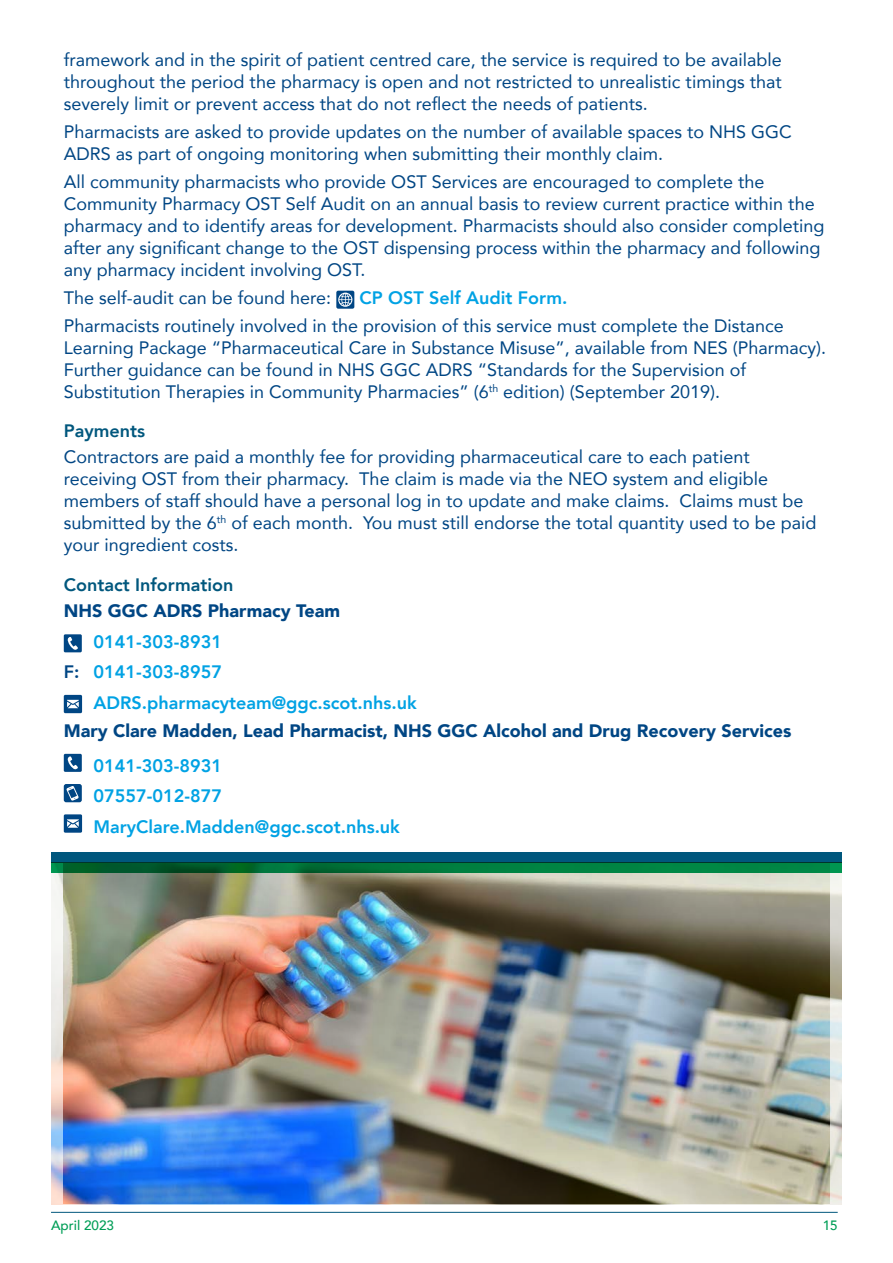
<style>
.page{position:relative;width:893px;height:1263px;background:#fff}
.page>*{position:absolute;margin:0;border:0;box-sizing:border-box;transform-origin:0 0}
.t1{font:18px/21.9px "Avenir";color:#004684}
.t2{font:800 18px/30.5px "Avenir";color:#00a2e4}
.t3{font:900 18px "Avenir";color:#004684}
.t4{font:800 18px "Avenir";color:#00577d}
.t5{font:500 13.5px "Avenir";color:#009e57}
.s1{color:#004684}
</style>
<div class="page">
<hr style="left:51px;top:1212px;width:787px;height:1px;background:#00577d">
<svg style="left:336px;top:291px;width:18px;height:18px"></svg>
<svg style="left:64px;top:634px;width:18px;height:18px"></svg>
<svg style="left:64px;top:695px;width:18px;height:18px"></svg>
<svg style="left:64px;top:754px;width:18px;height:18px"></svg>
<div style="left:64px;top:784px;width:18px;height:18px;background:#004684;border-radius:2px"></div>
<svg style="left:66px;top:786px;width:13px;height:15px"></svg>
<svg style="left:64px;top:814px;width:18px;height:19px"></svg>
<img style="left:51px;top:873px;width:791px;height:331px">
<img style="left:64px;top:873px;width:765px;height:330px">
<div style="left:51px;top:853px;width:791px;height:10px;background:#00577d"></div>
<svg style="left:51px;top:863px;width:791px;height:10px;fill:#007f40"></svg>
<p class="t1" style="left:64px;top:48px;width:720px;text-align:justify">framework and in the spirit of patient centred care, the service is required to be available throughout the period the pharmacy is open and not restricted to unrealistic timings that severely limit or prevent access that do not reflect the needs of patients.</p>
<p class="t1" style="left:64px;top:120px;width:730px">Pharmacists are asked to provide updates on the number of available spaces to NHS GGC<br>ADRS as part of ongoing monitoring when submitting their monthly claim.</p>
<p class="t1" style="left:64px;top:171px;width:762px">All community pharmacists who provide OST Services are encouraged to complete the Community Pharmacy OST Self Audit on an annual basis to review current practice within the pharmacy and to identify areas for development. Pharmacists should also consider completing after any significant change to the OST dispensing process within the pharmacy and following any pharmacy incident involving OST.</p>
<p class="t1" style="left:64px;top:286px;width:269px">The self-audit can be found here:</p>
<p class="t2" style="left:359px;top:283px;width:209px">CP OST Self Audit Form.</p>
<p class="t1" style="left:64px;top:315px;width:764px">Pharmacists routinely involved in the provision of this service must complete the Distance Learning Package “Pharmaceutical Care in Substance Misuse”, available from NES (Pharmacy).<br>Further guidance can be found in NHS GGC ADRS “Standards for the Supervision of Substitution Therapies in Community Pharmacies” (6<sup>th</sup> edition) (September 2019).</p>
<p class="t4" style="left:64px;top:416px;width:83px">Payments</p>
<p class="t1" style="left:64px;top:445px;width:754px">Contractors are paid a monthly fee for providing pharmaceutical care to each patient receiving OST from their pharmacy. The claim is made via the NEO system and eligible members of staff should have a personal log in to update and make claims. Claims must be submitted by the 6<sup>th</sup> of each month. You must still endorse the total quantity used to be paid your ingredient costs.</p>
<p class="t4" style="left:64px;top:571px;width:171px">Contact Information</p>
<p class="t3" style="left:64px;top:596px;width:278px">NHS GGC ADRS Pharmacy Team</p>
<p class="t2" style="left:94px;top:626px;width:130px">0141-303-8931</p>
<p class="t2" style="left:64px;top:657px;width:160px"><span class="s1">F:</span> 0141-303-8957</p>
<p class="t2" style="left:94px;top:687px;width:325px">ADRS.pharmacyteam@ggc.scot.nhs.uk</p>
<p class="t3" style="left:64px;top:715px;width:729px">Mary Clare Madden, Lead Pharmacist, NHS GGC Alcohol and Drug Recovery Services</p>
<p class="t2" style="left:94px;top:750px;width:308px">0141-303-8931<br>07557-012-877<br>MaryClare.Madden@ggc.scot.nhs.uk</p>
<p class="t5" style="left:51px;top:1214px;width:65px">April 2023</p>
<p class="t5" style="left:823px;top:1214px;width:17px">15</p>
</div>
